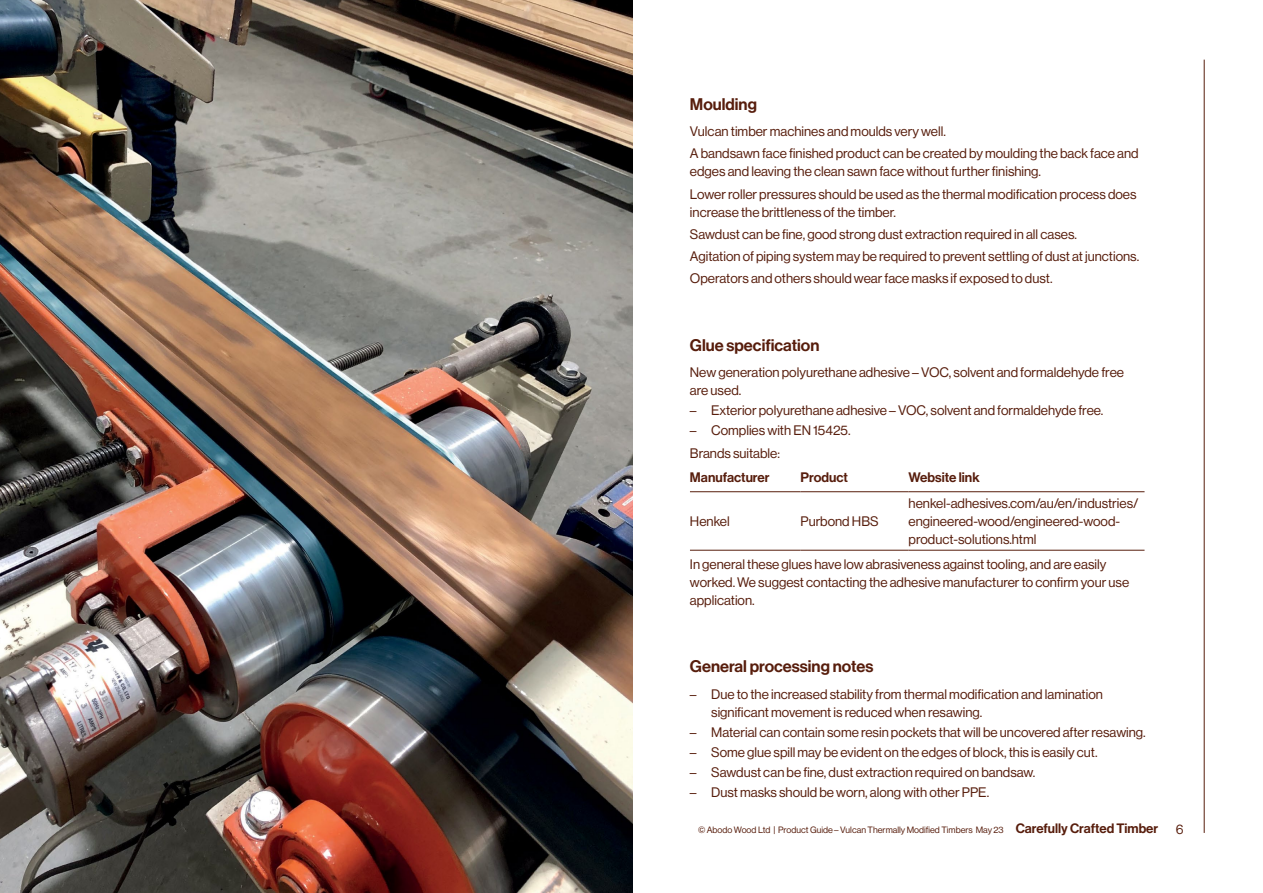
<style>
.page{position:relative;width:1263px;height:893px;background:#fff}
.page>*{position:absolute;margin:0;border:0;box-sizing:border-box;transform-origin:0 0}
.t1{font:16.5px "N Haas Grotesk DS Pro 65 Md";color:#571d0c}
.t2{font:13.5px/22.2px "N Haas Grotesk DS Pro 55 Rg";color:#571d0c}
.t3{font:13.5px "N Haas Grotesk DS Pro 65 Md";color:#571d0c}
.t4{font:9px "N Haas Grotesk DS Pro 55 Rg";color:#571d0c}
.s1{font-family:"N Haas Grotesk DS Pro 65 Md";font-size:13.35px}
</style>
<div class="page">
<hr style="left:690px;top:491px;width:110px;height:1px;background:#571d0c">
<hr style="left:690px;top:550px;width:110px;height:1px;background:#571d0c">
<hr style="left:800px;top:491px;width:109px;height:1px;background:#571d0c">
<hr style="left:800px;top:550px;width:109px;height:1px;background:#571d0c">
<hr style="left:909px;top:491px;width:235px;height:1px;background:#571d0c">
<hr style="left:909px;top:550px;width:235px;height:1px;background:#571d0c">
<img style="left:0;top:0;width:632px;height:893px">
<hr style="left:1204px;top:60px;width:1px;height:773px;background:#571d0c">
<p class="t1" style="left:690px;top:94px;width:68px">Moulding</p>
<p class="t2" style="left:690px;top:120px;width:450px">Vulcan timber machines and moulds very well.<br>A bandsawn face finished product can be created by moulding the back face and</p>
<p class="t2" style="left:690px;top:161px;width:448px">edges and leaving the clean sawn face without further finishing.<br>Lower roller pressures should be used as the thermal modification process does</p>
<p class="t2" style="left:690px;top:201px;width:451px">increase the brittleness of the timber.<br>Sawdust can be fine, good strong dust extraction required in all cases.<br>Agitation of piping system may be required to prevent settling of dust at junctions.<br>Operators and others should wear face masks if exposed to dust.</p>
<p class="t1" style="left:690px;top:335px;width:131px">Glue specification</p>
<p class="t2" style="left:690px;top:364px;width:436px;line-height:18px">New generation polyurethane adhesive – VOC, solvent and formaldehyde free are used.</p>
<p class="t2" style="left:690px;top:400px;width:415px">– Exterior polyurethane adhesive – VOC, solvent and formaldehyde free.</p>
<p class="t2" style="left:690px;top:420px;width:162px">– Complies with EN 15425.<br>Brands suitable:</p>
<p class="t3" style="left:690px;top:469px;width:81px">Manufacturer</p>
<p class="t3" style="left:800px;top:469px;width:49px">Product</p>
<p class="t3" style="left:909px;top:469px;width:73px">Website link</p>
<p class="t2" style="left:690px;top:510px;width:41px">Henkel</p>
<p class="t2" style="left:800px;top:510px;width:79px">Purbond HBS</p>
<p class="t2" style="left:909px;top:495px;width:231px;line-height:18px">henkel-adhesives.com/au/en/industries/ engineered-wood/engineered-wood&shy;product-solutions.html</p>
<p class="t2" style="left:690px;top:555px;width:441px;line-height:18px">In general these glues have low abrasiveness against tooling, and are easily worked. We suggest contacting the adhesive manufacturer to confirm your use application.</p>
<p class="t1" style="left:690px;top:657px;width:185px">General processing notes</p>
<p class="t2" style="left:711px;top:685px;width:393px;line-height:18px;text-indent:-21px">– Due to the increased stability from thermal modification and lamination significant movement is reduced when resawing.</p>
<p class="t2" style="left:690px;top:721px;width:457px">– Material can contain some resin pockets that will be uncovered after resawing.</p>
<p class="t2" style="left:690px;top:741px;width:409px">– Some glue spill may be evident on the edges of block, this is easily cut.</p>
<p class="t2" style="left:690px;top:761px;width:347px">– Sawdust can be fine, dust extraction required on bandsaw.</p>
<p class="t2" style="left:690px;top:781px;width:301px">– Dust masks should be worn, along with other PPE.</p>
<p class="t4" style="left:698px;top:825px;width:462px">© Abodo Wood Ltd | Product Guide – Vulcan Thermally Modified Timbers May 23 <span class="s1">Carefully Crafted Timber</span></p>
<p class="t2" style="left:1176px;top:818px;width:9px">6</p>
</div>
